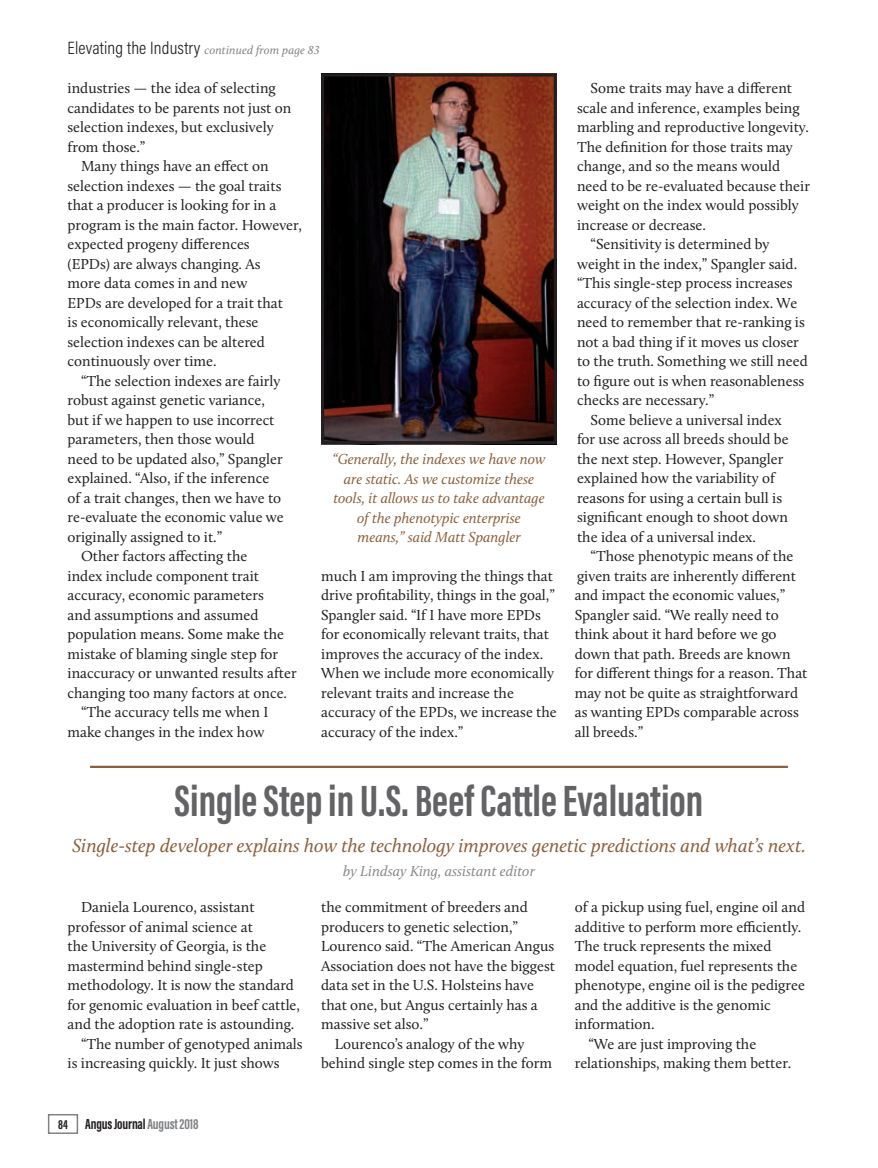
<style>
.page{position:relative;width:878px;height:1168px;background:#fff}
.page>*{position:absolute;margin:0;border:0;box-sizing:border-box;transform-origin:0 0}
.headline2{font:700 45px "Acumin Pro Extra Cond";color:#636366}
.T2_Deck{font:italic 19.5px "Calluna";color:#8b603c}
.Continued_From_line{font:300 18px "Acumin Pro Cond";letter-spacing:.01em;color:#231f20}
.Body_Text{font:15px/19.5px "Calluna";color:#231f20}
.T2_Cutline{font:italic 15px/19.5px "Calluna";color:#8b603c;text-align:center}
.T2_byline{font:italic 15px "Calluna";color:#87898c}
.t1{font:700 15px "Acumin Pro Extra Cond";letter-spacing:-.01em;color:#231f20}
.s1{font-family:"Calluna";font-weight:400;font-style:italic;font-size:12px;color:#808285}
.s2{font-size:13.5px}
.s3{color:#808285}
</style>
<div class="page">
<img style="left:325px;top:78px;width:227px;height:362px">
<div style="left:321px;top:74px;width:235px;height:370px;border:3px solid #231f20"></div>
<hr style="left:90px;top:766px;width:698px;height:2px;background:#8b603c">
<div style="left:48px;top:1114px;width:30px;height:20px;border:2px solid #808285"></div>
<p class="Continued_From_line" style="left:68px;top:36px;width:253px">Elevating the Industry <span class="s1">continued from page 83</span></p>
<p class="Body_Text" style="left:68px;top:78px;width:225px">industries — the idea of selecting candidates to be parents not just on selection indexes, but exclusively from those.”</p>
<p class="Body_Text" style="left:68px;top:156px;width:236px;text-indent:14px">Many things have an effect on selection indexes — the goal traits that a producer is looking for in a program is the main factor. However, expected progeny differences<br>(EPDs) are always changing. As<br>more data comes in and new<br>EPDs are developed for a trait that<br>is economically relevant, these selection indexes can be altered continuously over time.</p>
<p class="Body_Text" style="left:68px;top:371px;width:218px;text-indent:14px">“The selection indexes are fairly robust against genetic variance, but if we happen to use incorrect parameters, then those would need to be updated also,” Spangler explained. “Also, if the inference of a trait changes, then we have to re-evaluate the economic value we originally assigned to it.”</p>
<p class="Body_Text" style="left:68px;top:546px;width:230px;text-indent:14px">Other factors affecting the<br>index include component trait accuracy, economic parameters<br>and assumptions and assumed population means. Some make the mistake of blaming single step for inaccuracy or unwanted results after changing too many factors at once.</p>
<p class="Body_Text" style="left:68px;top:702px;width:202px;text-align:right">“The accuracy tells me when I make changes in the index how</p>
<p class="T2_Cutline" style="left:332px;top:449px;width:214px">“Generally, the indexes we have now are static. As we customize these tools, it allows us to take advantage of the phenotypic enterprise means,” said Matt Spangler</p>
<p class="Body_Text" style="left:321px;top:566px;width:237px">much I am improving the things that drive profitability, things in the goal,” Spangler said. “If I have more EPDs for economically relevant traits, that improves the accuracy of the index.<br>When we include more economically relevant traits and increase the accuracy of the EPDs, we increase the accuracy of the index.”</p>
<p class="Body_Text" style="left:577px;top:78px;width:234px;text-indent:14px">Some traits may have a different scale and inference, examples being marbling and reproductive longevity.<br>The definition for those traits may change, and so the means would need to be re-evaluated because their weight on the index would possibly increase or decrease.</p>
<p class="Body_Text" style="left:577px;top:234px;width:232px;text-indent:14px">“Sensitivity is determined by weight in the index,” Spangler said. “This single-step process increases accuracy of the selection index. We need to remember that re-ranking is not a bad thing if it moves us closer to the truth. Something we still need to figure out is when reasonableness checks are necessary.”</p>
<p class="Body_Text" style="left:577px;top:410px;width:213px;text-indent:14px">Some believe a universal index for use across all breeds should be the next step. However, Spangler explained how the variability of reasons for using a certain bull is significant enough to shoot down the idea of a universal index.</p>
<p class="Body_Text" style="left:574px;top:546px;width:234px;text-indent:16px">“Those phenotypic means of the given traits are inherently different and impact the economic values,”<br>Spangler said. “We really need to think about it hard before we go down that path. Breeds are known for different things for a reason. That may not be quite as straightforward as wanting EPDs comparable across all breeds.”</p>
<p class="headline2" style="left:175px;top:773px;width:530px">Single Step in U.S. Beef Cattle Evaluation</p>
<p class="T2_Deck" style="left:72px;top:833px;width:735px">Single-step developer explains how the technology improves genetic predictions and what’s next.</p>
<p class="T2_byline" style="left:343px;top:862px;width:193px">by Lindsay King, assistant editor</p>
<p class="Body_Text" style="left:68px;top:897px;width:234px;text-indent:14px">Daniela Lourenco, assistant professor of animal science at<br>the University of Georgia, is the mastermind behind single-step methodology. It is now the standard for genomic evaluation in beef cattle, and the adoption rate is astounding.</p>
<p class="Body_Text" style="left:68px;top:1034px;width:237px;text-indent:14px">“The number of genotyped animals is increasing quickly. It just shows</p>
<p class="Body_Text" style="left:321px;top:897px;width:235px">the commitment of breeders and producers to genetic selection,”<br>Lourenco said. “The American Angus<br>Association does not have the biggest data set in the U.S. Holsteins have that one, but Angus certainly has a massive set also.”</p>
<p class="Body_Text" style="left:321px;top:1034px;width:232px;text-indent:14px">Lourenco’s analogy of the why behind single step comes in the form</p>
<p class="Body_Text" style="left:574px;top:897px;width:232px">of a pickup using fuel, engine oil and additive to perform more efficiently.<br>The truck represents the mixed model equation, fuel represents the phenotype, engine oil is the pedigree and the additive is the genomic information.</p>
<p class="Body_Text" style="left:574px;top:1034px;width:218px;text-indent:14px">“We are just improving the relationships, making them better.</p>
<p class="t1" style="left:58px;top:1115px;width:142px"><span class="s2">84</span> Angus Journal <span class="s3">August 2018</span></p>
</div>
